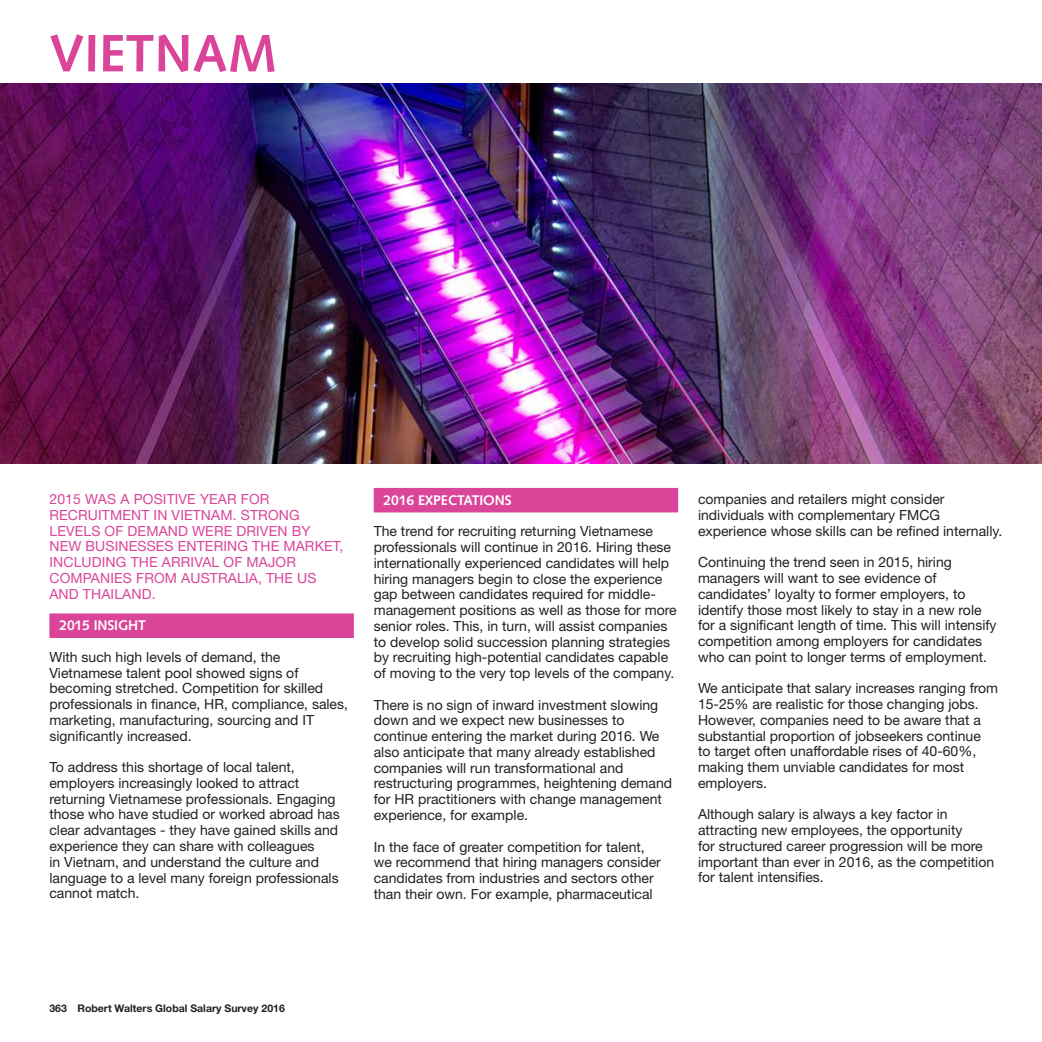
<style>
.page{position:relative;width:1042px;height:1042px;background:#fff}
.page>*{position:absolute;margin:0;border:0;box-sizing:border-box;transform-origin:0 0}
.MAIN_HEAD{font:700 52.5px "Syntax";color:#da4599}
.TP0{font:14px/15.8px "Helvetica Neue LT Std";color:#231f20}
.Intro_Text{font:14px/15.8px "Helvetica Neue LT Std";letter-spacing:.01em;color:#da4599}
.SH3{font:700 14px "Syntax";letter-spacing:-.01em;color:#fff}
.Body{font:700 10.5px "Helvetica Neue LT Std";color:#231f20}
</style>
<div class="page">
<img style="left:0;top:83px;width:1041px;height:381px">
<div style="left:49px;top:613px;width:305px;height:25px;background:#da4599"></div>
<div style="left:373px;top:488px;width:305px;height:24px;background:#da4599"></div>
<p class="MAIN_HEAD" style="left:49px;top:23px;width:229px">VIETNAM</p>
<p class="Intro_Text" style="left:49px;top:491px;width:295px">2015 WAS A POSITIVE YEAR FOR<br>RECRUITMENT IN VIETNAM. STRONG<br>LEVELS OF DEMAND WERE DRIVEN BY<br>NEW BUSINESSES ENTERING THE MARKET,<br>INCLUDING THE ARRIVAL OF MAJOR<br>COMPANIES FROM AUSTRALIA, THE US<br>AND THAILAND.</p>
<p class="SH3" style="left:59px;top:617px;width:87px">2015 INSIGHT</p>
<p class="TP0" style="left:49px;top:648px;width:300px">With such high levels of demand, the Vietnamese talent pool showed signs of becoming stretched. Competition for skilled professionals in finance, HR, compliance, sales, marketing, manufacturing, sourcing and IT significantly increased.</p>
<p class="TP0" style="left:49px;top:759px;width:292px">To address this shortage of local talent, employers increasingly looked to attract returning Vietnamese professionals. Engaging those who have studied or worked abroad has clear advantages - they have gained skills and experience they can share with colleagues<br>in Vietnam, and understand the culture and language to a level many foreign professionals cannot match.</p>
<p class="SH3" style="left:383px;top:492px;width:81px">2016 EXPECTATI</p>
<p class="SH3" style="left:483px;top:492px;width:30px">ONS</p>
<p class="TP0" style="left:373px;top:523px;width:304px">The trend for recruiting returning Vietnamese professionals will continue in 2016. Hiring these internationally experienced candidates will help hiring managers begin to close the experience gap between candidates required for middle&shy;management positions as well as those for more senior roles. This, in turn, will assist companies to develop solid succession planning strategies by recruiting high-potential candidates capable of moving to the very top levels of the company.</p>
<p class="TP0" style="left:373px;top:696px;width:300px">There is no sign of inward investment slowing down and we expect new businesses to continue entering the market during 2016. We also anticipate that many already established companies will run transformational and restructuring programmes, heightening demand for HR practitioners with change management experience, for example.</p>
<p class="TP0" style="left:373px;top:838px;width:289px">In the face of greater competition for talent, we recommend that hiring managers consider candidates from industries and sectors other than their own. For example, pharmaceutical</p>
<p class="TP0" style="left:698px;top:491px;width:306px">companies and retailers might consider individuals with complementary FMCG experience whose skills can be refined internally.</p>
<p class="TP0" style="left:698px;top:554px;width:300px">Continuing the trend seen in 2015, hiring managers will want to see evidence of candidates’ loyalty to former employers, to identify those most likely to stay in a new role for a significant length of time. This will intensify competition among employers for candidates who can point to longer terms of employment.</p>
<p class="TP0" style="left:698px;top:680px;width:301px">We anticipate that salary increases ranging from 15-25% are realistic for those changing jobs.<br>However, companies need to be aware that a substantial proportion of jobseekers continue<br>to target often unaffordable rises of 40-60%, making them unviable candidates for most employers.</p>
<p class="TP0" style="left:698px;top:806px;width:297px">Although salary is always a key factor in attracting new employees, the opportunity<br>for structured career progression will be more important than ever in 2016, as the competition for talent intensifies.</p>
<p class="Body" style="left:49px;top:1001px;width:237px">363 Robert Walters Global Salary Survey 2016</p>
</div>
